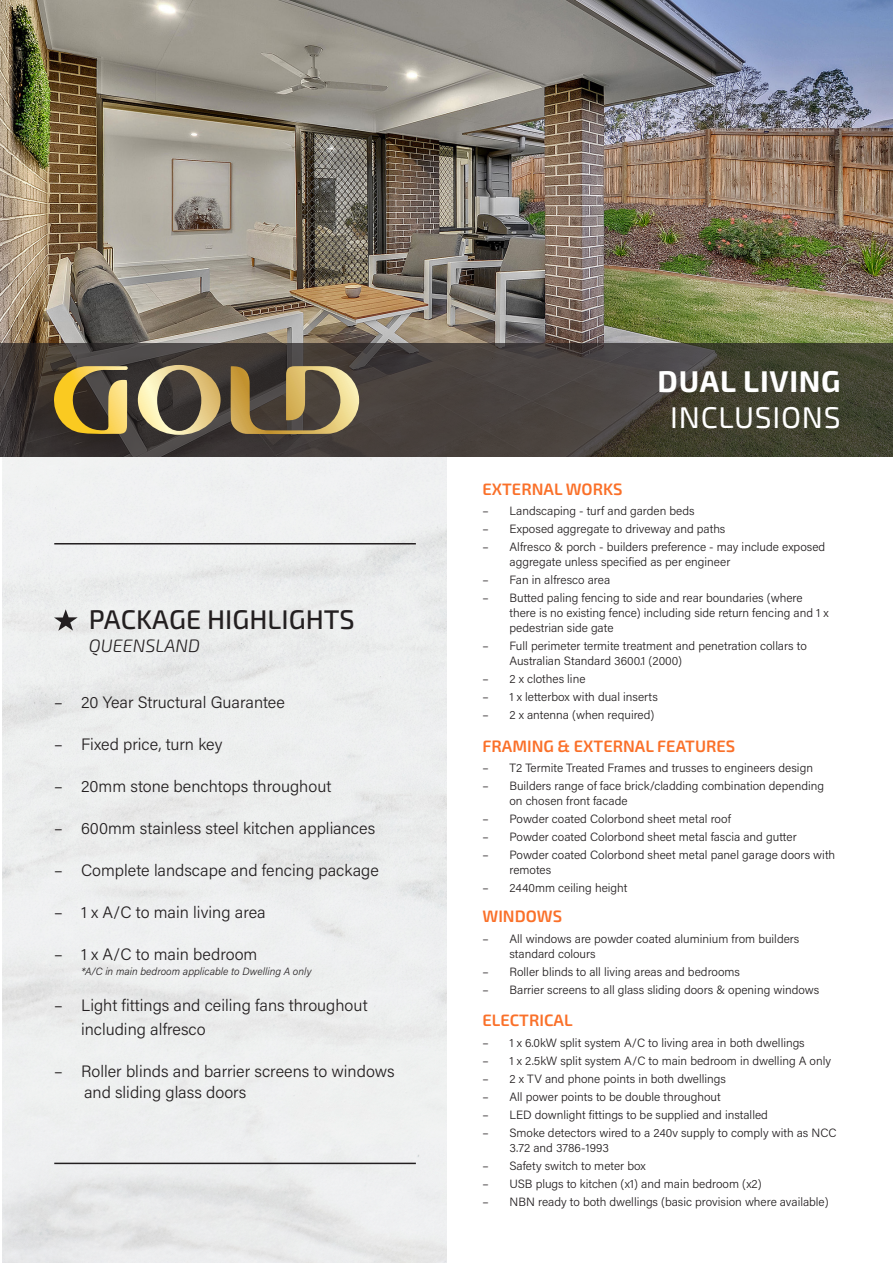
<style>
.page{position:relative;width:893px;height:1263px;background:#fff}
.page>*{position:absolute;margin:0;border:0;box-sizing:border-box;transform-origin:0 0}
.t1{font:700 30px "Exo 2";letter-spacing:.025em;color:#fff}
.t2{font:30px "Exo 2";letter-spacing:.025em;color:#fff}
.t3{font:500 27px "Exo 2";color:#231f20}
.t4{font:italic 300 18px "Exo 2";color:#231f20}
.t5{font:300 16.5px/24px "Acumin Pro";color:#231f20}
.t6{font:600 16.5px "Exo 2";color:#fa7029}
.t7{font:300 12px/15px "Acumin Pro";color:#231f20}
.t8{font:italic 300 10.5px "Acumin Pro";color:#231f20}
</style>
<div class="page">
<svg style="left:54px;top:609px;width:24px;height:22px"></svg>
<img style="left:0;top:0;width:893px;height:343px">
<svg style="left:0;top:343px;width:893px;height:114px;background:#433f37"></svg>
<svg style="left:230px;top:366px;width:130px;height:68px;background:#85734d"></svg>
<svg style="left:53px;top:366px;width:75px;height:68px;background:#957f3c"></svg>
<svg style="left:138px;top:365px;width:83px;height:70px;background:#857a5f"></svg>
<hr style="left:54px;top:543px;width:362px;height:1px;background:#231f20">
<hr style="left:54px;top:1163px;width:362px;height:1px;background:#231f20">
<p class="t3" style="left:89px;top:604px;width:267px">PACKAGE HIGHLIGHTS</p>
<p class="t4" style="left:89px;top:635px;width:113px">QUEENSLAND</p>
<p class="t5" style="left:54px;top:689px;width:232px">– 20 Year Structural Guarantee</p>
<p class="t5" style="left:54px;top:731px;width:170px">– Fixed price, turn key</p>
<p class="t5" style="left:54px;top:773px;width:279px">– 20mm stone benchtops throughout</p>
<p class="t5" style="left:54px;top:815px;width:323px">– 600mm stainless steel kitchen appliances</p>
<p class="t5" style="left:54px;top:857px;width:326px">– Complete landscape and fencing package</p>
<p class="t5" style="left:54px;top:899px;width:213px">– 1 x A/C to main living area</p>
<p class="t5" style="left:54px;top:941px;width:205px">– 1 x A/C to main bedroom</p>
<p class="t5" style="left:81px;top:992px;width:288px;text-indent:-27px">– Light fittings and ceiling fans throughout including alfresco</p>
<p class="t5" style="left:84px;top:1060px;width:312px;line-height:21px;text-indent:-30px">– Roller blinds and barrier screens to windows and sliding glass doors</p>
<p class="t8" style="left:81px;top:964px;width:232px">*A/C in main bedroom applicable to Dwelling A only</p>
<p class="t6" style="left:482px;top:479px;width:142px">EXTERNAL WORKS</p>
<p class="t1" style="left:658px;top:364px;width:184px">DUAL LIVING</p>
<p class="t2" style="left:670px;top:400px;width:172px">INCLUSIONS</p>
<p class="t7" style="left:482px;top:503px;width:214px">– Landscaping - turf and garden beds</p>
<p class="t7" style="left:482px;top:521px;width:244px">– Exposed aggregate to driveway and paths</p>
<p class="t7" style="left:509px;top:539px;width:317px;text-indent:-27px">– Alfresco &amp; porch - builders preference - may include exposed aggregate unless specified as per engineer</p>
<p class="t7" style="left:482px;top:572px;width:129px">– Fan in alfresco area</p>
<p class="t7" style="left:509px;top:590px;width:321px;text-indent:-27px">– Butted paling fencing to side and rear boundaries (where there is no existing fence) including side return fencing and 1 x pedestrian side gate</p>
<p class="t7" style="left:509px;top:638px;width:299px;text-indent:-27px">– Full perimeter termite treatment and penetration collars to<br>Australian Standard 3600.1 (2000)</p>
<p class="t7" style="left:482px;top:671px;width:104px">– 2 x clothes line</p>
<p class="t7" style="left:482px;top:689px;width:177px">– 1 x letterbox with dual inserts</p>
<p class="t7" style="left:482px;top:707px;width:173px">– 2 x antenna (when required)</p>
<p class="t6" style="left:482px;top:736px;width:254px">FRAMING &amp; EXTERNAL FEATURES</p>
<p class="t7" style="left:482px;top:760px;width:332px">– T2 Termite Treated Frames and trusses to engineers design</p>
<p class="t7" style="left:509px;top:778px;width:316px;text-indent:-27px">– Builders range of face brick/cladding combination depending on chosen front facade</p>
<p class="t7" style="left:482px;top:811px;width:250px">– Powder coated Colorbond sheet metal roof</p>
<p class="t7" style="left:482px;top:829px;width:316px">– Powder coated Colorbond sheet metal fascia and gutter</p>
<p class="t7" style="left:509px;top:847px;width:327px;text-indent:-27px">– Powder coated Colorbond sheet metal panel garage doors with remotes</p>
<p class="t7" style="left:482px;top:880px;width:146px">– 2440mm ceiling height</p>
<p class="t7" style="left:509px;top:930px;width:291px;text-indent:-27px">– All windows are powder coated aluminium from builders standard colours</p>
<p class="t7" style="left:482px;top:963px;width:259px">– Roller blinds to all living areas and bedrooms</p>
<p class="t7" style="left:482px;top:981px;width:338px">– Barrier screens to all glass sliding doors &amp; opening windows</p>
<p class="t6" style="left:482px;top:906px;width:81px">WINDOWS</p>
<p class="t6" style="left:482px;top:1011px;width:92px">ELECTRICAL</p>
<p class="t7" style="left:482px;top:1035px;width:324px">– 1 x 6.0kW split system A/C to living area in both dwellings</p>
<p class="t7" style="left:482px;top:1053px;width:350px">– 1 x 2.5kW split system A/C to main bedroom in dwelling A only</p>
<p class="t7" style="left:482px;top:1071px;width:245px">– 2 x TV and phone points in both dwellings</p>
<p class="t7" style="left:482px;top:1089px;width:240px">– All power points to be double throughout</p>
<p class="t7" style="left:482px;top:1107px;width:287px">– LED downlight fittings to be supplied and installed</p>
<p class="t7" style="left:509px;top:1125px;width:329px;text-indent:-27px">– Smoke detectors wired to a 240v supply to comply with as NCC<br>3.72 and 3786-1993</p>
<p class="t7" style="left:482px;top:1158px;width:165px">– Safety switch to meter box</p>
<p class="t7" style="left:482px;top:1176px;width:281px">– USB plugs to kitchen (x1) and main bedroom (x2)</p>
<p class="t7" style="left:482px;top:1194px;width:348px">– NBN ready to both dwellings (basic provision where available)</p>
</div>
